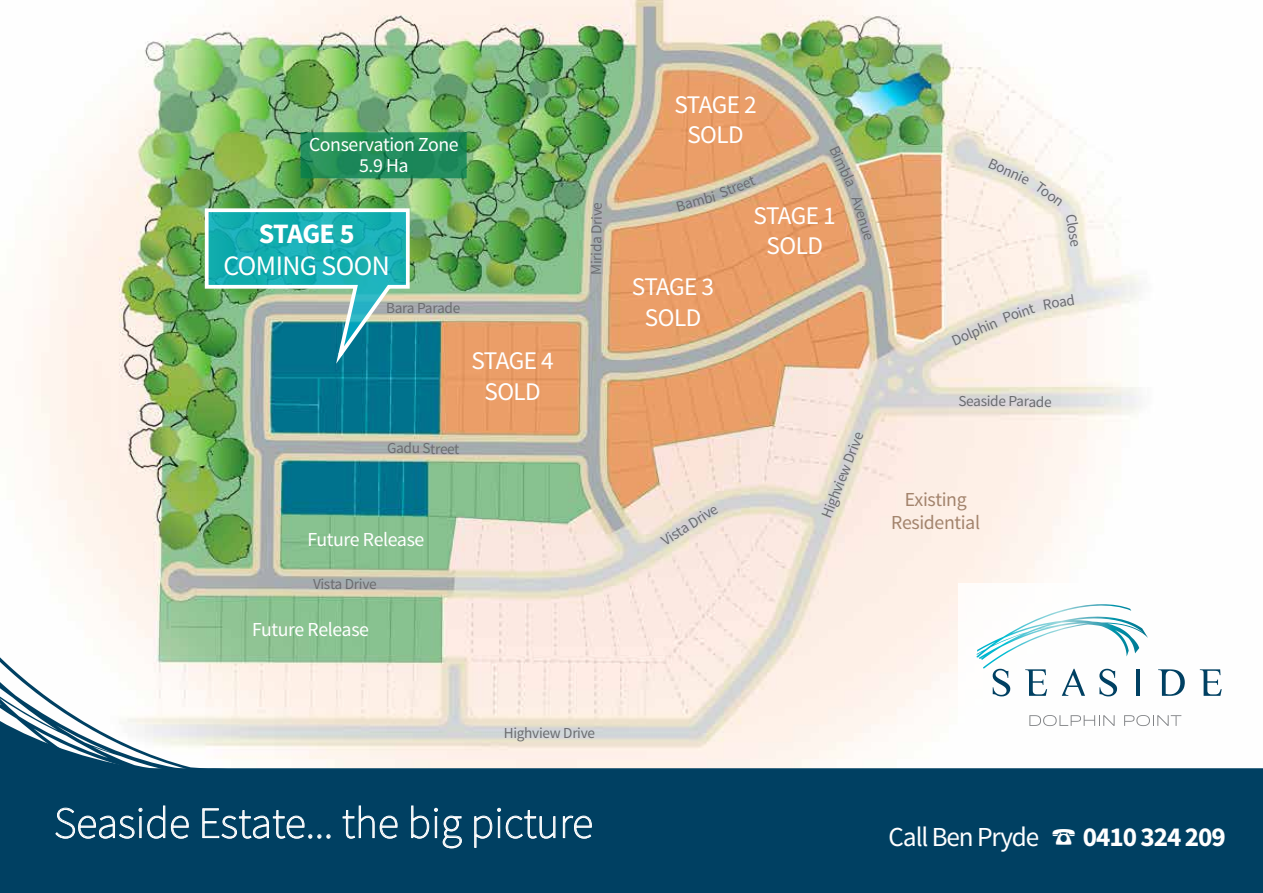
<style>
.page{position:relative;width:1263px;height:893px;background:#fff}
.page>*{position:absolute;margin:0;border:0;box-sizing:border-box;transform-origin:0 0}
.t1{font:200 43.8px "Source Sans Pro";color:#fff}
.t2{font:28.2px "Source Sans Pro";letter-spacing:-.02em;color:#fff}
.t3{font:700 28.2px "Source Sans Pro";letter-spacing:-.035em;color:#fff}
.t4{font:27.45px "Source Sans Pro";letter-spacing:-.04em;color:#fff}
.t5{font:25.35px/30.5px "Source Sans Pro";letter-spacing:-.02em;color:#fff;text-align:center}
.t6{font:19.8px/20.7px "Source Sans Pro";letter-spacing:-.02em;color:#fff;text-align:center}
.t7{font:19.8px/23.9px "Source Sans Pro";letter-spacing:-.02em;color:#a3846d;text-align:center}
.t8{font:15.3px "Source Sans Pro";letter-spacing:-.02em;color:#6b6c6f}
.s1{font-weight:700}
</style>
<div class="page">
<img style="left:32px;top:0;width:1108px;height:700px">
<svg style="left:301px;top:132px;width:166px;height:46px;background:#218c5a"></svg>
<svg style="left:0;top:700px;width:1263px;height:193px;background:#487389"></svg>
<svg style="left:0;top:623px;width:295px;height:201px"></svg>
<svg style="left:55px;top:805px;width:134px;height:34px;background:#2e627e"></svg>
<svg style="left:202px;top:808px;width:119px;height:31px;background:#30647f"></svg>
<svg style="left:327px;top:834px;width:3px;height:4px"></svg>
<svg style="left:342px;top:805px;width:56px;height:34px;background:#2f637e"></svg>
<svg style="left:411px;top:805px;width:51px;height:44px;background:#2e627e"></svg>
<svg style="left:474px;top:808px;width:82px;height:40px;background:#265c79"></svg>
<svg style="left:563px;top:815px;width:29px;height:24px"></svg>
<div style="left:958px;top:584px;width:278px;height:162px;background:#fff"></div>
<svg style="left:1099px;top:669px;width:18px;height:27px"></svg>
<hr style="left:1136px;top:669px;width:4px;height:27px;background:#004062">
<svg style="left:1158px;top:669px;width:27px;height:27px"></svg>
<svg style="left:1200px;top:669px;width:22px;height:27px"></svg>
<svg style="left:976px;top:611px;width:110px;height:85px"></svg>
<svg style="left:1029px;top:715px;width:85px;height:11px"></svg>
<svg style="left:1124px;top:715px;width:57px;height:11px"></svg>
<img style="left:203px;top:206px;width:209px;height:166px">
<p class="t6" style="left:309px;top:135px;width:151px">Conservation Zone<br>5.9 Ha</p>
<h2 class="t3" style="left:259px;top:215px;width:97px">STAGE 5</h2>
<h2 class="t2" style="left:223px;top:248px;width:168px">COMING SOON</h2>
<p class="t8" style="left:386px;top:298px;width:76px">Bara Parade</p>
<h3 class="t5" style="left:471px;top:346px;width:84px">STAGE 4<br>SOLD</h3>
<p class="t8" style="left:387px;top:438px;width:74px;rotate:1deg">Gadu Street</p>
<p class="t6" style="left:308px;top:529px;width:118px">Future Release</p>
<p class="t8" style="left:313px;top:574px;width:65px;rotate:1deg">Vista Drive</p>
<p class="t6" style="left:252px;top:620px;width:118px">Future Release</p>
<p class="t8" style="left:586px;top:275px;width:74px;rotate:-89deg">Mirida Drive</p>
<h3 class="t5" style="left:674px;top:89px;width:84px">STAGE 2<br>SOLD</h3>
<p class="t8" style="left:842px;top:142px;width:45px;rotate:65deg">Bimbla</p>
<p class="t8" style="left:865px;top:194px;width:47px;rotate:72deg">Avenue</p>
<p class="t8" style="left:716px;top:184px;width:38px;rotate:-21deg">Street</p>
<p class="t8" style="left:674px;top:198px;width:42px;rotate:-16deg">Bambi</p>
<h3 class="t5" style="left:754px;top:201px;width:84px">STAGE 1<br>SOLD</h3>
<h3 class="t5" style="left:632px;top:272px;width:84px">STAGE 3<br>SOLD</h3>
<p class="t8" style="left:658px;top:533px;width:65px;rotate:-32deg">Vista Drive</p>
<p class="t8" style="left:817px;top:514px;width:93px;rotate:-69deg">Highview Drive</p>
<p class="t8" style="left:993px;top:154px;width:45px;rotate:24deg">Bonnie</p>
<p class="t8" style="left:1043px;top:177px;width:33px;rotate:36deg">Toon</p>
<p class="t8" style="left:1080px;top:212px;width:35px;rotate:80deg">Close</p>
<p class="t8" style="left:1000px;top:310px;width:34px;rotate:-20deg">Point</p>
<p class="t8" style="left:949px;top:332px;width:50px;rotate:-23deg">Dolphin</p>
<p class="t8" style="left:1041px;top:296px;width:34px;rotate:-10deg">Road</p>
<p class="t8" style="left:959px;top:391px;width:95px;rotate:1deg">Seaside Parade</p>
<p class="t7" style="left:891px;top:487px;width:90px">Existing<br>Residential</p>
<p class="t8" style="left:504px;top:723px;width:93px">Highview Drive</p>
<h1 class="t1" style="left:54px;top:797px;width:541px">Seaside Estate... the big picture</h1>
<h3 class="t4" style="left:889px;top:820px;width:339px">Call Ben Pryde ☎ <span class="s1">0410 324 209</span></h3>
</div>
